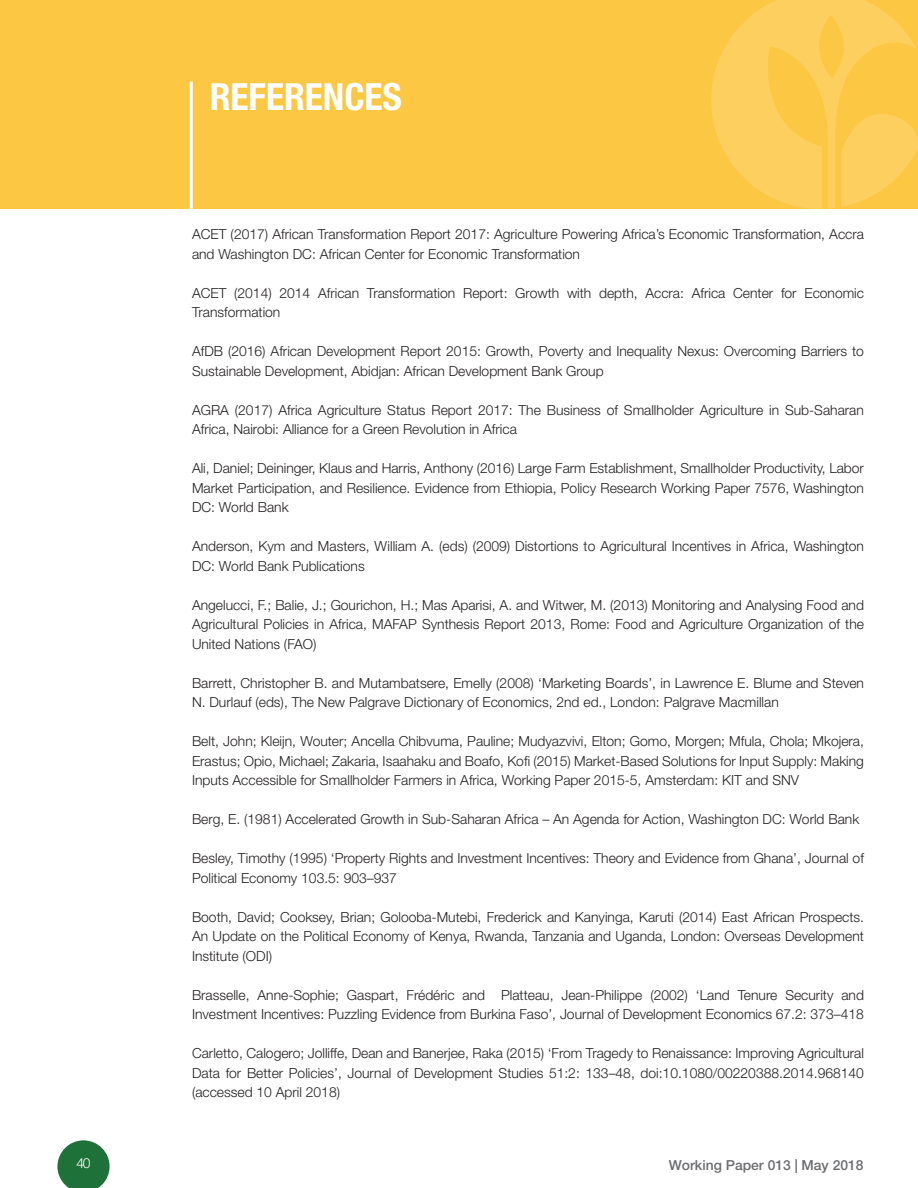
<style>
.page{position:relative;width:918px;height:1188px;background:#fff}
.page>*{position:absolute;margin:0;border:0;box-sizing:border-box;transform-origin:0 0}
.t1{font:700 condensed 37.5px "Helvetica Neue LT Std";color:#fff}
.Body{font:300 13.8px/19.5px "Helvetica Neue LT Std";color:#231f20}
.t2{font:500 13.8px "Helvetica Neue LT Std";color:#6c6d70}
.t3{font:300 13.8px "Helvetica Neue LT Std";color:#fff}
</style>
<div class="page">
<svg style="left:57px;top:1140px;width:53px;height:48px"></svg>
<div style="left:0;top:0;width:918px;height:209px;background:#fcc742"></div>
<svg style="left:711px;top:0;width:207px;height:209px"></svg>
<hr style="left:190px;top:82px;width:3px;height:127px;background:#fff">
<p class="t1" style="left:210px;top:74px;width:194px">REFERENCES</p>
<p class="Body" style="left:192px;top:224px;width:674px">ACET (2017) African Transformation Report 2017: Agriculture Powering Africa’s Economic Transformation, Accra and Washington DC: African Center for Economic Transformation</p>
<p class="Body" style="left:192px;top:283px;width:674px">ACET (2014) 2014 African Transformation Report: Growth with depth, Accra: Africa Center for Economic<br>Transformation</p>
<p class="Body" style="left:192px;top:341px;width:674px">AfDB (2016) African Development Report 2015: Growth, Poverty and Inequality Nexus: Overcoming Barriers to<br>Sustainable Development, Abidjan: African Development Bank Group</p>
<p class="Body" style="left:192px;top:400px;width:673px">AGRA (2017) Africa Agriculture Status Report 2017: The Business of Smallholder Agriculture in Sub-Saharan<br>Africa, Nairobi: Alliance for a Green Revolution in Africa</p>
<p class="Body" style="left:192px;top:458px;width:674px;text-align:justify">Ali, Daniel; Deininger, Klaus and Harris, Anthony (2016) Large Farm Establishment, Smallholder Productivity, Labor Market Participation, and Resilience. Evidence from Ethiopia, Policy Research Working Paper 7576, Washington DC: World Bank</p>
<p class="Body" style="left:192px;top:536px;width:674px">Anderson, Kym and Masters, William A. (eds) (2009) Distortions to Agricultural Incentives in Africa, Washington<br>DC: World Bank Publications</p>
<p class="Body" style="left:192px;top:595px;width:674px;text-align:justify">Angelucci, F.; Balie, J.; Gourichon, H.; Mas Aparisi, A. and Witwer, M. (2013) Monitoring and Analysing Food and Agricultural Policies in Africa, MAFAP Synthesis Report 2013, Rome: Food and Agriculture Organization of the United Nations (FAO)</p>
<p class="Body" style="left:192px;top:673px;width:674px">Barrett, Christopher B. and Mutambatsere, Emelly (2008) ‘Marketing Boards’, in Lawrence E. Blume and Steven<br>N. Durlauf (eds), The New Palgrave Dictionary of Economics, 2nd ed., London: Palgrave Macmillan</p>
<p class="Body" style="left:192px;top:731px;width:674px;text-align:justify">Belt, John; Kleijn, Wouter; Ancella Chibvuma, Pauline; Mudyazvivi, Elton; Gomo, Morgen; Mfula, Chola; Mkojera, Erastus; Opio, Michael; Zakaria, Isaahaku and Boafo, Kofi (2015) Market-Based Solutions for Input Supply: Making Inputs Accessible for Smallholder Farmers in Africa, Working Paper 2015-5, Amsterdam: KIT and SNV</p>
<p class="Body" style="left:192px;top:809px;width:669px">Berg, E. (1981) Accelerated Growth in Sub-Saharan Africa – An Agenda for Action, Washington DC: World Bank</p>
<p class="Body" style="left:192px;top:848px;width:673px">Besley, Timothy (1995) ‘Property Rights and Investment Incentives: Theory and Evidence from Ghana’, Journal of<br>Political Economy 103.5: 903–937</p>
<p class="Body" style="left:192px;top:907px;width:674px;text-align:justify">Booth, David; Cooksey, Brian; Golooba-Mutebi, Frederick and Kanyinga, Karuti (2014) East African Prospects.<br>An Update on the Political Economy of Kenya, Rwanda, Tanzania and Uganda, London: Overseas Development Institute (ODI)</p>
<p class="Body" style="left:192px;top:985px;width:674px">Brasselle, Anne-Sophie; Gaspart, Frédéric and Platteau, Jean-Philippe (2002) ‘Land Tenure Security and<br>Investment Incentives: Puzzling Evidence from Burkina Faso’, Journal of Development Economics 67.2: 373–418</p>
<p class="Body" style="left:192px;top:1043px;width:674px;text-align:justify">Carletto, Calogero; Jolliffe, Dean and Banerjee, Raka (2015) ‘From Tragedy to Renaissance: Improving Agricultural Data for Better Policies’, Journal of Development Studies 51:2: 133–48, doi:10.1080/00220388.2014.968140 (accessed 10 April 2018)</p>
<p class="t3" style="left:76px;top:1155px;width:16px">40</p>
<p class="t2" style="left:669px;top:1156px;width:196px">Working Paper 013 | May 2018</p>
</div>
